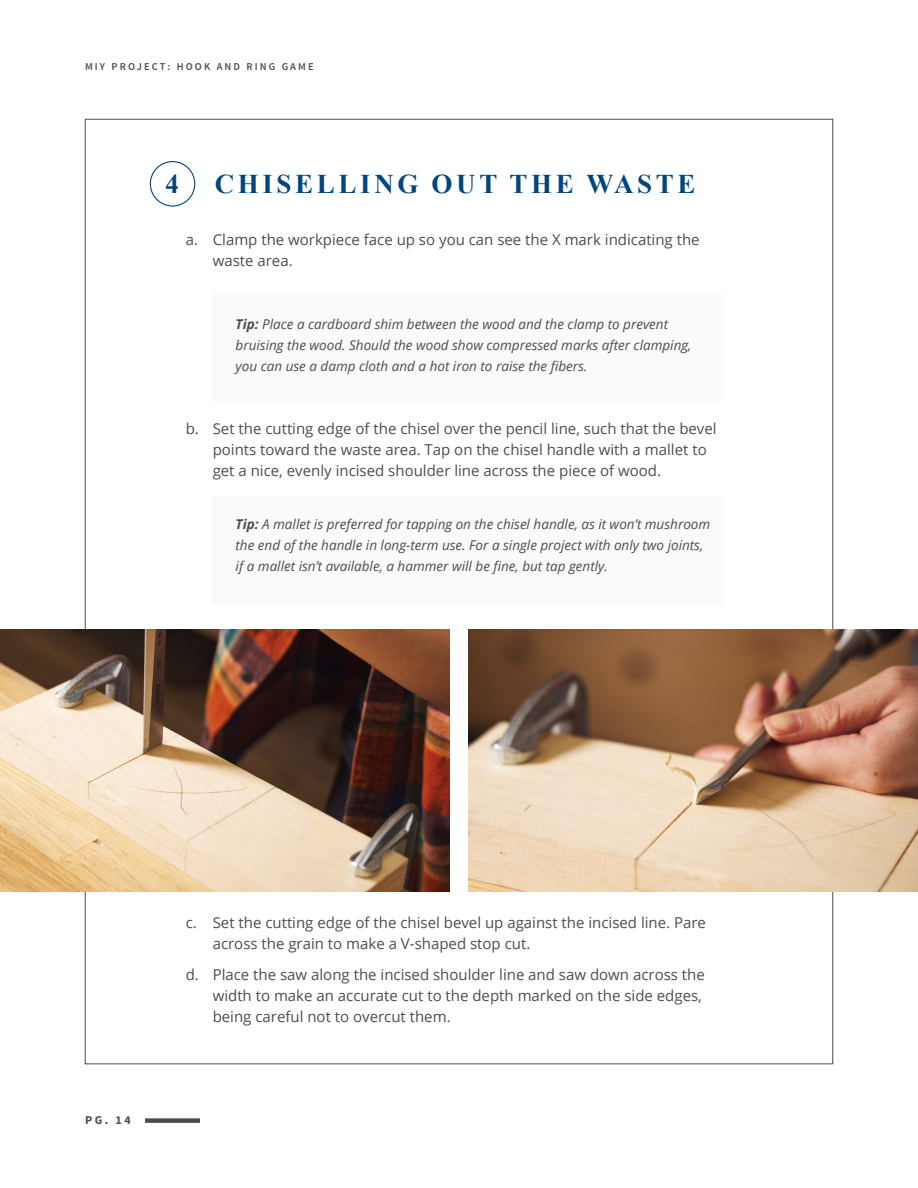
<style>
.page{position:relative;width:918px;height:1188px;background:#fff}
.page>*{position:absolute;margin:0;border:0;box-sizing:border-box;transform-origin:0 0}
.Title_H4{font:700 27px "Times New Roman";letter-spacing:.135em;color:#00467e}
.t1{font:15px/21px "Open Sans";color:#4d4c4f}
.Tips{font:italic 13.5px/21px "Open Sans";color:#4d4c4f}
.t2{font:700 12px "Source Sans Pro";color:#4d4c4f}
.t3{font:600 10.5px "Source Sans Pro";letter-spacing:.2em;color:#4d4c4f}
.s1{font-weight:700}
</style>
<div class="page">
<img style="left:0;top:629px;width:450px;height:262px">
<img style="left:468px;top:629px;width:450px;height:262px">
<div style="left:145px;top:1118px;width:55px;height:5px;background:#4b4c4d"></div>
<div style="left:213px;top:293px;width:510px;height:108px;background:#fafafa"></div>
<div style="left:213px;top:496px;width:510px;height:108px;background:#fafafa"></div>
<div style="left:150px;top:161px;width:45px;height:46px;border:1px solid #00467e;border-radius:50%"></div>
<p class="t3" style="left:85px;top:60px;width:230px">MIY PROJECT: HOOK AND RING GAME</p>
<h4 class="Title_H4" style="left:166px;top:164px;width:15px">4</h4>
<h4 class="Title_H4" style="left:215px;top:164px;width:482px">CHISELLING OUT THE WASTE</h4>
<p class="t1" style="left:213px;top:229px;width:488px;text-indent:-27px">a. Clamp the workpiece face up so you can see the X mark indicating the waste area.</p>
<p class="Tips" style="left:236px;top:313px;width:457px"><span class="s1">Tip:</span> Place a cardboard shim between the wood and the clamp to prevent bruising the wood. Should the wood show compressed marks after clamping, you can use a damp cloth and a hot iron to raise the fibers.</p>
<p class="t1" style="left:213px;top:418px;width:506px;text-indent:-27px">b. Set the cutting edge of the chisel over the pencil line, such that the bevel points toward the waste area. Tap on the chisel handle with a mallet to get a nice, evenly incised shoulder line across the piece of wood.</p>
<p class="Tips" style="left:236px;top:513px;width:476px"><span class="s1">Tip:</span> A mallet is preferred for tapping on the chisel handle, as it won’t mushroom the end of the handle in long-term use. For a single project with only two joints, if a mallet isn’t available, a hammer will be fine, but tap gently.</p>
<p class="t2" style="left:85px;top:1113px;width:47px">PG. 14</p>
<p class="t1" style="left:213px;top:911px;width:495px;text-indent:-27px">c. Set the cutting edge of the chisel bevel up against the incised line. Pare across the grain to make a V-shaped stop cut.</p>
<p class="t1" style="left:213px;top:964px;width:494px;text-indent:-27px">d. Place the saw along the incised shoulder line and saw down across the width to make an accurate cut to the depth marked on the side edges, being careful not to overcut them.</p>
</div>
